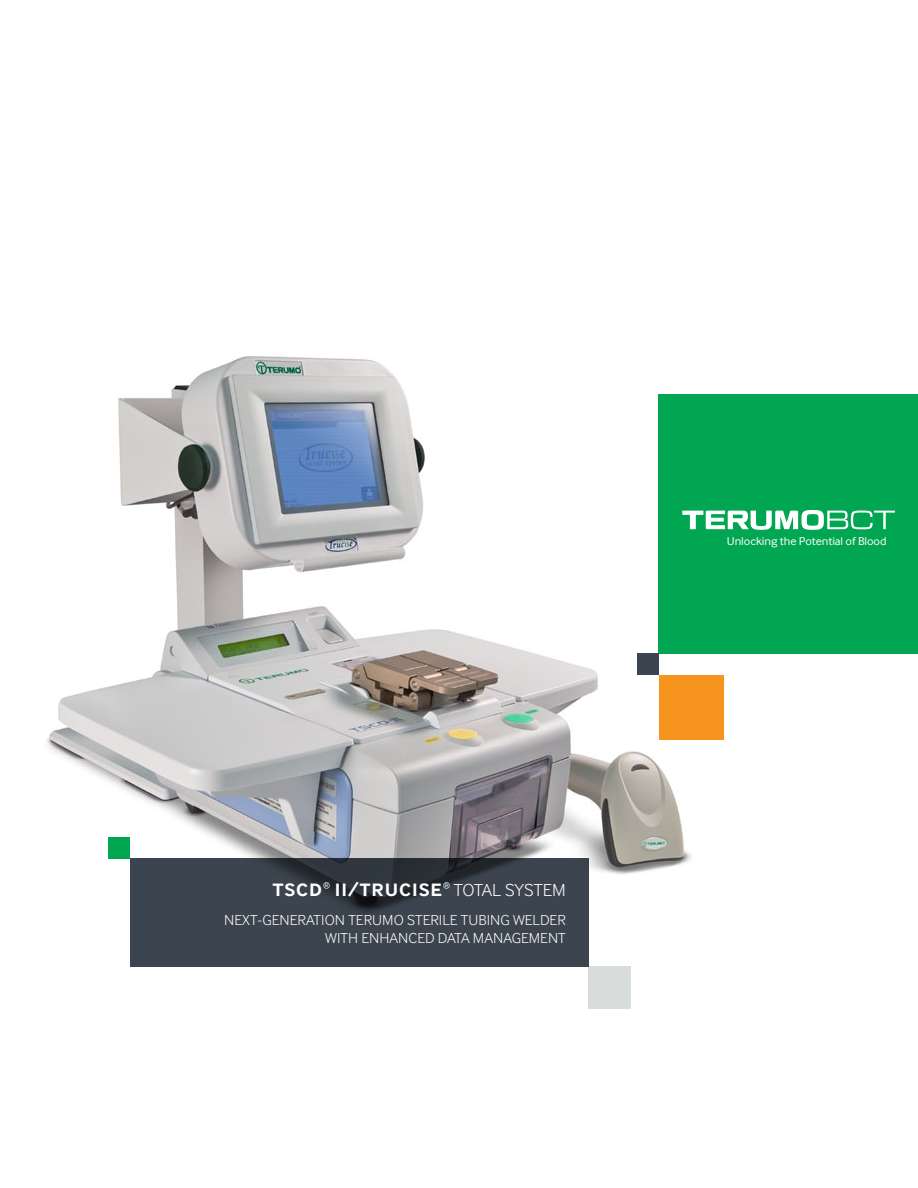
<style>
.page{position:relative;width:918px;height:1188px;background:#fff}
.page>*{position:absolute;margin:0;border:0;box-sizing:border-box;transform-origin:0 0}
.t1{font:700 18.6px "Terumo BCT";letter-spacing:.055em;color:#fff}
.t2{font:300 15px/18px "Terumo BCT";letter-spacing:.005em;color:#fff;text-align:right}
.t3{font:11.7px "Terumo BCT";letter-spacing:-.005em;color:#fff}
.s1{font-weight:300;font-size:18px}
</style>
<div class="page">
<img style="left:46px;top:356px;width:663px;height:653px">
<div style="left:589px;top:967px;width:42px;height:42px;background:#d8dcdb"></div>
<div style="left:659px;top:675px;width:65px;height:65px;background:#f7941e"></div>
<div style="left:130px;top:859px;width:459px;height:108px;background:#3c454f"></div>
<div style="left:659px;top:394px;width:259px;height:259px;background:#00a651"></div>
<svg style="left:682px;top:510px;width:213px;height:20px"></svg>
<div style="left:637px;top:653px;width:22px;height:22px;background:#3c454f"></div>
<div style="left:108px;top:837px;width:22px;height:22px;background:#00a651"></div>
<p class="t1" style="left:273px;top:879px;width:295px">TSCD<sup>®</sup> II/TRUCIS E<sup>®</sup> <span class="s1">TOTAL SYSTEM</span></p>
<p class="t2" style="left:224px;top:911px;width:343px">NEXT-GEN ERATION TERUMO STERILE TUBING WELDER<br>WITH EN HAN CED DATA MANAGEMENT</p>
<p class="t3" style="left:727px;top:535px;width:161px">Unlocking the Potential of Blood</p>
</div>
